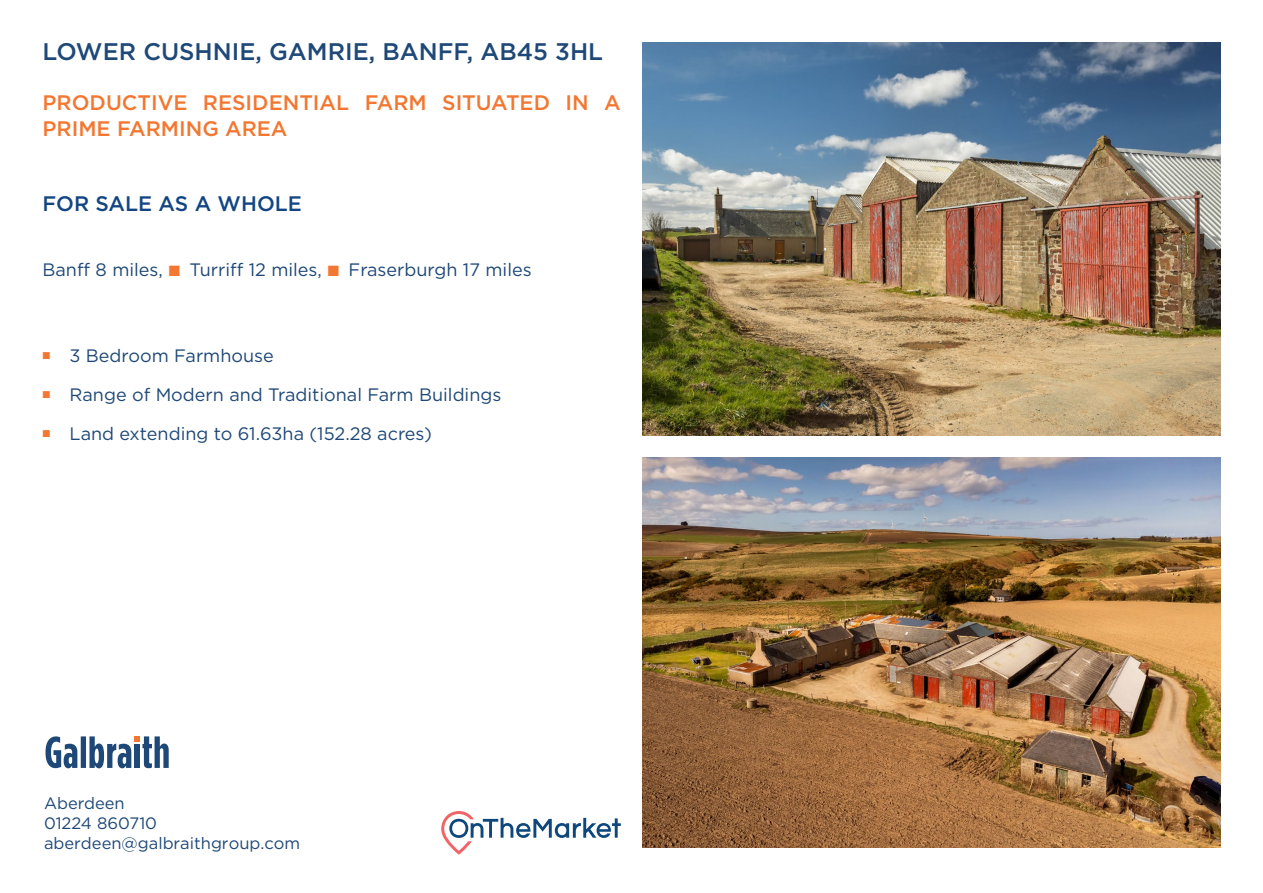
<style>
.page{position:relative;width:1263px;height:893px;background:#fff}
.page>*{position:absolute;margin:0;border:0;box-sizing:border-box;transform-origin:0 0}
.t1{font:500 24px "Gotham HTF";color:#1e4877}
.t2{font:500 21px/25.2px "Gotham HTF";color:#f37731}
.t3{font:500 21px "Gotham HTF";color:#124582}
.t4{font:18px "Gotham HTF";color:#1e4877}
.t5{font:16.5px "Gotham HTF";color:#1e4877}
.s1{font-family:"Proxima Nova";color:#f37731}
</style>
<div class="page">
<svg style="left:46px;top:736px;width:123px;height:32px"></svg>
<div style="left:135px;top:744px;width:5px;height:24px;background:#1e4877"></div>
<img style="left:642px;top:42px;width:578px;height:394px">
<img style="left:642px;top:457px;width:578px;height:391px">
<svg style="left:441px;top:811px;width:180px;height:44px"></svg>
<p class="t1" style="left:43px;top:38px;width:562px">LOWER CUSHNIE, GAMRIE, BANFF, AB45 3HL</p>
<p class="t2" style="left:43px;top:90px;width:580px">PRODUCTIVE RESIDENTIAL FARM SITUATED IN A<br>PRIME FARMING AREA</p>
<p class="t3" style="left:43px;top:192px;width:261px">FOR SALE AS A WHOLE</p>
<p class="t4" style="left:43px;top:260px;width:491px">Banff 8 miles, <span class="s1">■</span> Turriff 12 miles, <span class="s1">■</span> Fraserburgh 17 miles</p>
<p class="t4" style="left:43px;top:346px;width:233px"><sup>■</sup> 3 Bedroom Farmhouse</p>
<p class="t4" style="left:43px;top:385px;width:460px"><sup>■</sup> Range of Modern and Traditional Farm Buildings</p>
<p class="t4" style="left:43px;top:423px;width:391px"><sup>■</sup> Land extending to 61.63ha (152.28 acres)</p>
<p class="t5" style="left:44px;top:794px;width:82px">Aberdeen</p>
<p class="t5" style="left:44px;top:814px;width:115px">01224 860710</p>
<p class="t5" style="left:44px;top:834px;width:258px">aberdeen@galbraithgroup.com</p>
</div>
